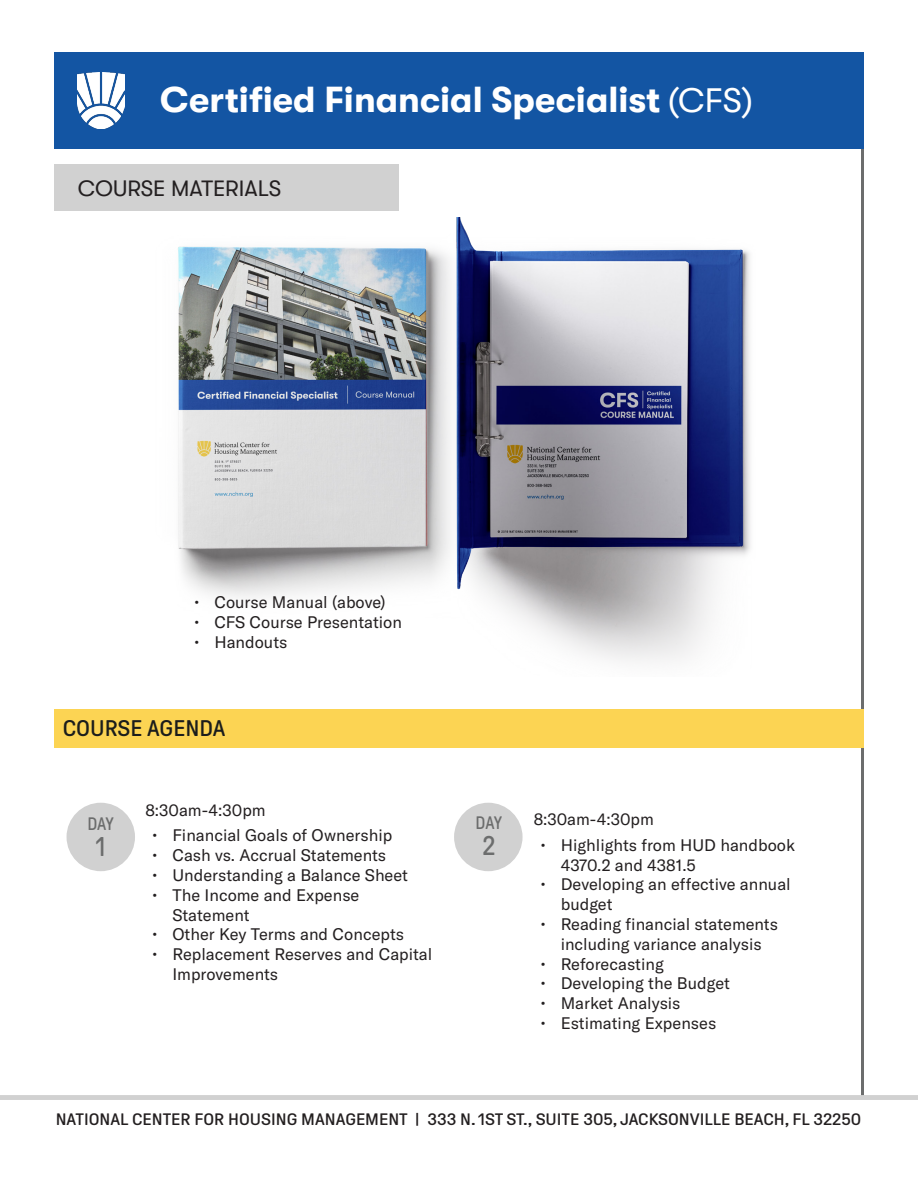
<style>
.page{position:relative;width:918px;height:1188px;background:#fff}
.page>*{position:absolute;margin:0;border:0;box-sizing:border-box;transform-origin:0 0}
.t1{font:700 36px "GT Walsheim";color:#fff}
.t2{font:27px "GT Pressura";color:#6c6d6d}
.t3{font:22.5px "GT Walsheim";color:#231f20}
.t4{font:22.5px "GT Pressura";color:#1b1d1c;scale:1.1 1}
.t5{font:18px "GT Pressura";letter-spacing:-.03em;color:#6c6d6d}
.t6{font:16.5px/19.8px "GT America";color:#231f20}
.t7{font:16.5px "GT Pressura";color:#231f20;scale:1.16 1}
.s1{font-weight:400;font-size:34.5px}
</style>
<div class="page">
<img style="left:178px;top:217px;width:573px;height:444px">
<div style="left:54px;top:164px;width:345px;height:47px;background:#d1d1d1"></div>
<hr style="left:861px;top:149px;width:3px;height:946px;background:#6c6d6d">
<div style="left:67px;top:803px;width:68px;height:68px;background:#d1d1d1;border-radius:50%"></div>
<div style="left:454px;top:803px;width:69px;height:68px;background:#d1d1d1;border-radius:50%"></div>
<div style="left:54px;top:710px;width:810px;height:38px;background:#fcd453"></div>
<div style="left:0;top:1095px;width:918px;height:5px;background:#d1d1d1"></div>
<div style="left:54px;top:52px;width:810px;height:97px;background:#1355a3"></div>
<img style="left:78px;top:73px;width:47px;height:56px">
<h1 class="t1" style="left:160px;top:80px;width:594px">Certified Financial Specialist <span class="s1">(CFS)</span></h1>
<p class="t3" style="left:78px;top:176px;width:205px">COURSE MATERIALS</p>
<p class="t6" style="left:194px;top:593px;width:193px">• Course Manual (above)</p>
<p class="t6" style="left:194px;top:613px;width:209px">• CFS Course Presentation</p>
<p class="t6" style="left:194px;top:632px;width:95px">• Handouts</p>
<p class="t4" style="left:63px;top:717px;width:150px">COURSE AGENDA</p>
<p class="t5" style="left:87px;top:814px;width:28px">DAY</p>
<p class="t2" style="left:96px;top:833px;width:11px">1</p>
<p class="t6" style="left:145px;top:800px;width:122px">8:30am-4:30pm</p>
<p class="t6" style="left:152px;top:826px;width:242px">• Financial Goals of Ownership</p>
<p class="t6" style="left:152px;top:846px;width:236px">• Cash vs. Accrual Statements</p>
<p class="t6" style="left:152px;top:865px;width:257px">• Understanding a Balance Sheet</p>
<p class="t6" style="left:172px;top:885px;width:189px;text-indent:-20px">• The Income and Expense<br>Statement</p>
<p class="t6" style="left:152px;top:925px;width:253px">• Other Key Terms and Concepts</p>
<p class="t6" style="left:172px;top:945px;width:261px;text-indent:-20px">• Replacement Reserves and Capital<br>Improvements</p>
<p class="t5" style="left:476px;top:813px;width:28px">DAY</p>
<p class="t2" style="left:482px;top:832px;width:15px">2</p>
<p class="t6" style="left:534px;top:810px;width:122px">8:30am-4:30pm</p>
<p class="t6" style="left:561px;top:835px;width:236px;text-indent:-20px">• Highlights from HUD handbook<br>4370.2 and 4381.5</p>
<p class="t6" style="left:561px;top:875px;width:232px;text-indent:-20px">• Developing an effective annual budget</p>
<p class="t6" style="left:540px;top:914px;width:239px;text-align:center">• Reading financial statements including variance analysis</p>
<p class="t6" style="left:540px;top:954px;width:125px">• Reforecasting</p>
<p class="t6" style="left:540px;top:974px;width:191px">• Developing the Budget</p>
<p class="t6" style="left:540px;top:993px;width:142px">• Market Analysis</p>
<p class="t6" style="left:540px;top:1013px;width:177px">• Estimating Expenses</p>
<p class="t7" style="left:56px;top:1111px;width:696px">NATIONAL CENTER FOR HOUSING MANAGEMENT | 333 N. 1ST ST., SUITE 305, JACKSONVILLE BEACH, FL 32250</p>
</div>
